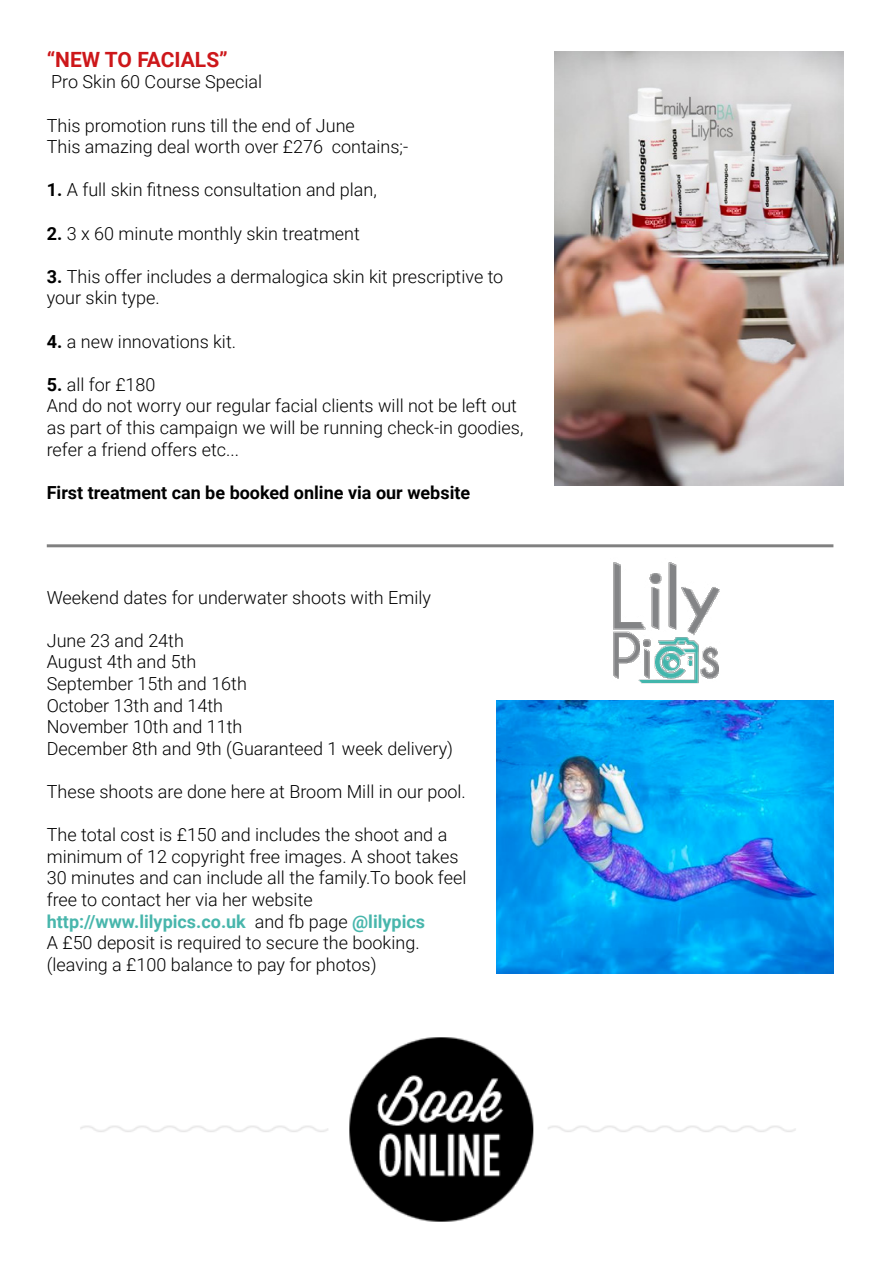
<style>
.page{position:relative;width:893px;height:1263px;background:#fff}
.page>*{position:absolute;margin:0;border:0;box-sizing:border-box;transform-origin:0 0}
.t1{font:700 21px "Roboto";color:#cd171a}
.t2{font:300 18px/21.6px "Roboto";color:#000}
.t3{font:700 18px "Roboto";color:#000}
.s1{font-weight:700}
.s2{font-weight:700;color:#48b6ac}
</style>
<div class="page">
<img style="left:554px;top:51px;width:290px;height:435px">
<hr style="left:47px;top:544px;width:786px;height:3px;background:#000">
<img style="left:613px;top:562px;width:107px;height:122px">
<img style="left:496px;top:701px;width:337px;height:273px">
<img style="left:80px;top:1037px;width:716px;height:185px">
<p class="t1" style="left:47px;top:45px;width:183px">“NEW TO FACIALS”</p>
<p class="t2" style="left:51px;top:71px;width:212px">Pro Skin 60 Course Special</p>
<p class="t2" style="left:47px;top:114px;width:363px">This promotion runs till the end of June<br>This amazing deal worth over £276 contains;-</p>
<p class="t2" style="left:47px;top:179px;width:332px"><span class="s1">1.</span> A full skin fitness consultation and plan,</p>
<p class="t2" style="left:47px;top:222px;width:315px"><span class="s1">2.</span> 3 x 60 minute monthly skin treatment</p>
<p class="t2" style="left:47px;top:265px;width:458px"><span class="s1">3.</span> This offer includes a dermalogica skin kit prescriptive to your skin type.</p>
<p class="t2" style="left:47px;top:330px;width:191px"><span class="s1">4.</span> a new innovations kit.</p>
<p class="t2" style="left:47px;top:373px;width:478px"><span class="s1">5.</span> all for £180<br>And do not worry our regular facial clients will not be left out as part of this campaign we will be running check-in goodies, refer a friend offers etc...</p>
<p class="t3" style="left:47px;top:480px;width:425px">First treatment can be booked online via our website</p>
<p class="t2" style="left:47px;top:586px;width:386px">Weekend dates for underwater shoots with Emily</p>
<p class="t2" style="left:47px;top:629px;width:408px">June 23 and 24th<br>August 4th and 5th<br>September 15th and 16th<br>October 13th and 14th<br>November 10th and 11th<br>December 8th and 9th (Guaranteed 1 week delivery)</p>
<p class="t2" style="left:47px;top:780px;width:421px">These shoots are done here at Broom Mill in our pool.</p>
<p class="t2" style="left:47px;top:823px;width:421px">The total cost is £150 and includes the shoot and a minimum of 12 copyright free images. A shoot takes 30 minutes and can include all the family.To book feel free to contact her via her website <span class="s2">http://www.lilypics.co.uk</span> and fb page <span class="s2">@lilypics<br></span>A £50 deposit is required to secure the booking. (leaving a £100 balance to pay for photos)</p>
</div>
